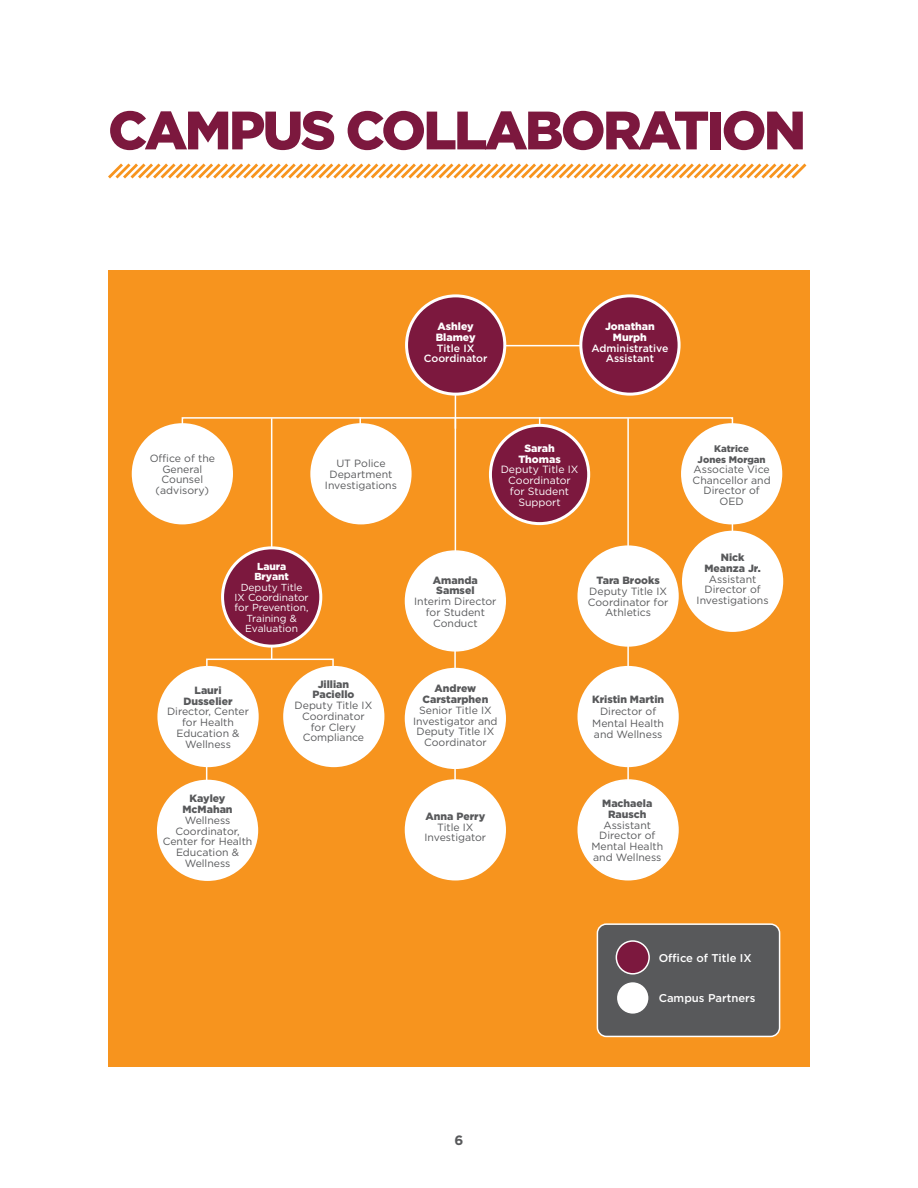
<style>
.page{position:relative;width:918px;height:1188px;background:#fff}
.page>*{position:absolute;margin:0;border:0;box-sizing:border-box;transform-origin:0 0}
.Main_Heading{font:900 54px "Gotham";letter-spacing:-.05em;color:#7c183e}
.t1{font:700 13.5px "Gotham";color:#58595b}
.Footnote{font:500 11.25px "Gotham";color:#fff}
.Footnote-2{font:10.5px/10.8px "Gotham";color:#58595b;text-align:center}
.Flow_Chart_Title_Rev{font:10.5px/10.8px "Gotham";color:#58595b;text-align:center}
.Footnote-3{font:500 10.5px/10.8px "Gotham";color:#fff;text-align:center}
.Footnote-4{font:10.5px/10.8px "Gotham";color:#fff;text-align:center}
.Flow_Chart_Name_Reve{font:10.5px/10.5px "Gotham";color:#58595b;text-align:center}
.Flow_Chart_Name_Reve-2{font:900 10.5px/10.8px "Gotham";color:#58595b;text-align:center}
.Footnote-5{font:10.2px/10.4px "Gotham";color:#fff;text-align:center}
.Flow_Chart_Name_Reve-3{font:900 9.6px/10.8px "Gotham";color:#58595b;text-align:center}
.s1{font-weight:900}
</style>
<div class="page">
<div style="left:108px;top:270px;width:702px;height:796px;background:#f7941e"></div>
<div style="left:132px;top:423px;width:101px;height:101px;background:#fff;border-radius:50%"></div>
<div style="left:681px;top:423px;width:101px;height:101px;background:#fff;border-radius:50%"></div>
<hr style="left:498px;top:345px;width:89px;height:1px;background:#fff">
<svg style="left:181px;top:416px;width:553px;height:130px"></svg>
<hr style="left:271px;top:418px;width:1px;height:140px;background:#fff">
<hr style="left:455px;top:418px;width:1px;height:142px;background:#fff">
<hr style="left:627px;top:418px;width:2px;height:142px;background:#fff">
<hr style="left:455px;top:388px;width:1px;height:41px;background:#fff">
<svg style="left:359px;top:417px;width:2px;height:15px"></svg>
<div style="left:581px;top:296px;width:98px;height:98px;background:#7c183e;border-radius:50%"></div>
<div style="left:579px;top:294px;width:102px;height:102px;border:3px solid #fff;border-radius:50%"></div>
<div style="left:407px;top:296px;width:98px;height:98px;background:#7c183e;border-radius:50%"></div>
<div style="left:405px;top:294px;width:101px;height:102px;border:3px solid #fff;border-radius:50%"></div>
<div style="left:490px;top:425px;width:99px;height:99px;background:#7c183e;border-radius:50%"></div>
<div style="left:489px;top:424px;width:101px;height:101px;border:3px solid #fff;border-radius:50%"></div>
<hr style="left:627px;top:646px;width:2px;height:145px;background:#fff">
<div style="left:682px;top:531px;width:101px;height:101px;background:#fff;border-radius:50%"></div>
<div style="left:577px;top:545px;width:102px;height:102px;background:#fff;border-radius:50%"></div>
<hr style="left:454px;top:650px;width:2px;height:143px;background:#fff">
<hr style="left:206px;top:760px;width:1px;height:80px;background:#fff">
<svg style="left:206px;top:648px;width:129px;height:30px"></svg>
<div style="left:157px;top:666px;width:102px;height:101px;background:#fff;border-radius:50%"></div>
<div style="left:283px;top:666px;width:101px;height:101px;background:#fff;border-radius:50%"></div>
<div style="left:223px;top:548px;width:98px;height:98px;background:#7c183e;border-radius:50%"></div>
<div style="left:221px;top:546px;width:101px;height:102px;border:3px solid #fff;border-radius:50%"></div>
<div style="left:577px;top:666px;width:102px;height:101px;background:#fff;border-radius:50%"></div>
<div style="left:405px;top:551px;width:100px;height:100px;background:#fff;border-radius:50%"></div>
<div style="left:405px;top:550px;width:101px;height:102px;border:2px solid #fff;border-radius:50%"></div>
<div style="left:405px;top:668px;width:101px;height:101px;background:#fff;border-radius:50%"></div>
<div style="left:405px;top:779px;width:101px;height:102px;background:#fff;border-radius:50%"></div>
<div style="left:578px;top:780px;width:100px;height:100px;background:#fff;border-radius:50%"></div>
<div style="left:577px;top:779px;width:102px;height:102px;border:2px solid #fff;border-radius:50%"></div>
<div style="left:597px;top:924px;width:183px;height:112px;background:#58595b;border-radius:9px"></div>
<div style="left:597px;top:923px;width:183px;height:114px;border:2px solid #fff;border-radius:9px"></div>
<div style="left:157px;top:780px;width:101px;height:101px;background:#fff;border-radius:50%"></div>
<div style="left:616px;top:982px;width:33px;height:32px;background:#fff;border-radius:50%"></div>
<div style="left:616px;top:981px;width:34px;height:34px;border:2px solid #58595b;border-radius:50%"></div>
<div style="left:616px;top:941px;width:33px;height:33px;background:#7c183e;border-radius:50%"></div>
<div style="left:616px;top:940px;width:34px;height:35px;border:2px solid #fff;border-radius:50%"></div>
<svg style="left:108px;top:163px;width:699px;height:16px"></svg>
<h2 class="Main_Heading" style="left:108px;top:93px;width:700px">CAMPUS COLLABORATION</h2>
<p class="Footnote-3" style="left:424px;top:321px;width:65px"><span class="s1">Ashley<br>Blamey<br></span>Title IX<br>Coordinator</p>
<p class="Footnote-3" style="left:592px;top:321px;width:78px"><span class="s1">Jonathan<br>Murph<br></span>Administrative<br>Assistant</p>
<p class="Footnote-2" style="left:150px;top:453px;width:67px">Office of the<br>General<br>Counsel (advisory)</p>
<p class="Footnote-2" style="left:325px;top:458px;width:73px">UT Police<br>Department<br>Investigations</p>
<p class="Footnote-5" style="left:235px;top:561px;width:76px"><span class="s1">Laura<br>Bryant<br></span>Deputy Title<br>IX Coordinator for Prevention,<br>Training &amp;<br>Evaluation</p>
<p class="Footnote-4" style="left:501px;top:442px;width:79px"><span class="s1">Sarah<br>Thomas<br></span>Deputy Title IX<br>Coordinator for Student<br>Support</p>
<p class="Flow_Chart_Name_Reve-3" style="left:698px;top:443px;width:70px">Katrice<br>Jones Morgan</p>
<p class="Flow_Chart_Name_Reve" style="left:693px;top:464px;width:80px">Associate Vice<br>Chancellor and<br>Director of<br>OED</p>
<p class="Footnote-2" style="left:414px;top:574px;width:84px"><span class="s1">Amanda<br>Samsel<br></span>Interim Director for Student<br>Conduct</p>
<p class="Footnote-2" style="left:588px;top:575px;width:82px"><span class="s1">Tara Brooks<br></span>Deputy Title IX<br>Coordinator for<br>Athletics</p>
<p class="Footnote-2" style="left:697px;top:552px;width:73px"><span class="s1">Nick<br>Meanza Jr.<br></span>Assistant<br>Director of<br>Investigations</p>
<p class="Flow_Chart_Name_Reve-2" style="left:184px;top:685px;width:50px">Lauri<br>Dusselier</p>
<p class="Flow_Chart_Title_Rev" style="left:167px;top:706px;width:83px">Director, Center for Health<br>Education &amp;<br>Wellness</p>
<p class="Flow_Chart_Title_Rev" style="left:163px;top:793px;width:91px"><span class="s1">Kayley<br>McMahan<br></span>Wellness<br>Coordinator,<br>Center for Health<br>Education &amp;<br>Wellness</p>
<p class="Footnote-2" style="left:295px;top:678px;width:79px"><span class="s1">Jillian<br>Paciello<br></span>Deputy Title IX<br>Coordinator for Clery<br>Compliance</p>
<p class="Footnote-2" style="left:413px;top:683px;width:86px"><span class="s1">Andrew<br>Carstarphen<br></span>Senior Title IX<br>Investigator and<br>Deputy Title IX<br>Coordinator</p>
<p class="Footnote-2" style="left:425px;top:811px;width:63px"><span class="s1">Anna Perry<br></span>Title IX<br>Investigator</p>
<p class="Footnote-2" style="left:592px;top:693px;width:74px;line-height:11.9px"><span class="s1">Kristin Martin<br></span>Director of<br>Mental Health and Wellness</p>
<p class="Footnote-2" style="left:591px;top:798px;width:73px"><span class="s1">Machaela<br>Rausch<br></span>Assistant<br>Director of<br>Mental Health and Wellness</p>
<p class="Footnote" style="left:659px;top:951px;width:95px">Office of Title IX</p>
<p class="Footnote" style="left:659px;top:991px;width:98px">Campus Partners</p>
<p class="t1" style="left:455px;top:1131px;width:10px">6</p>
</div>
